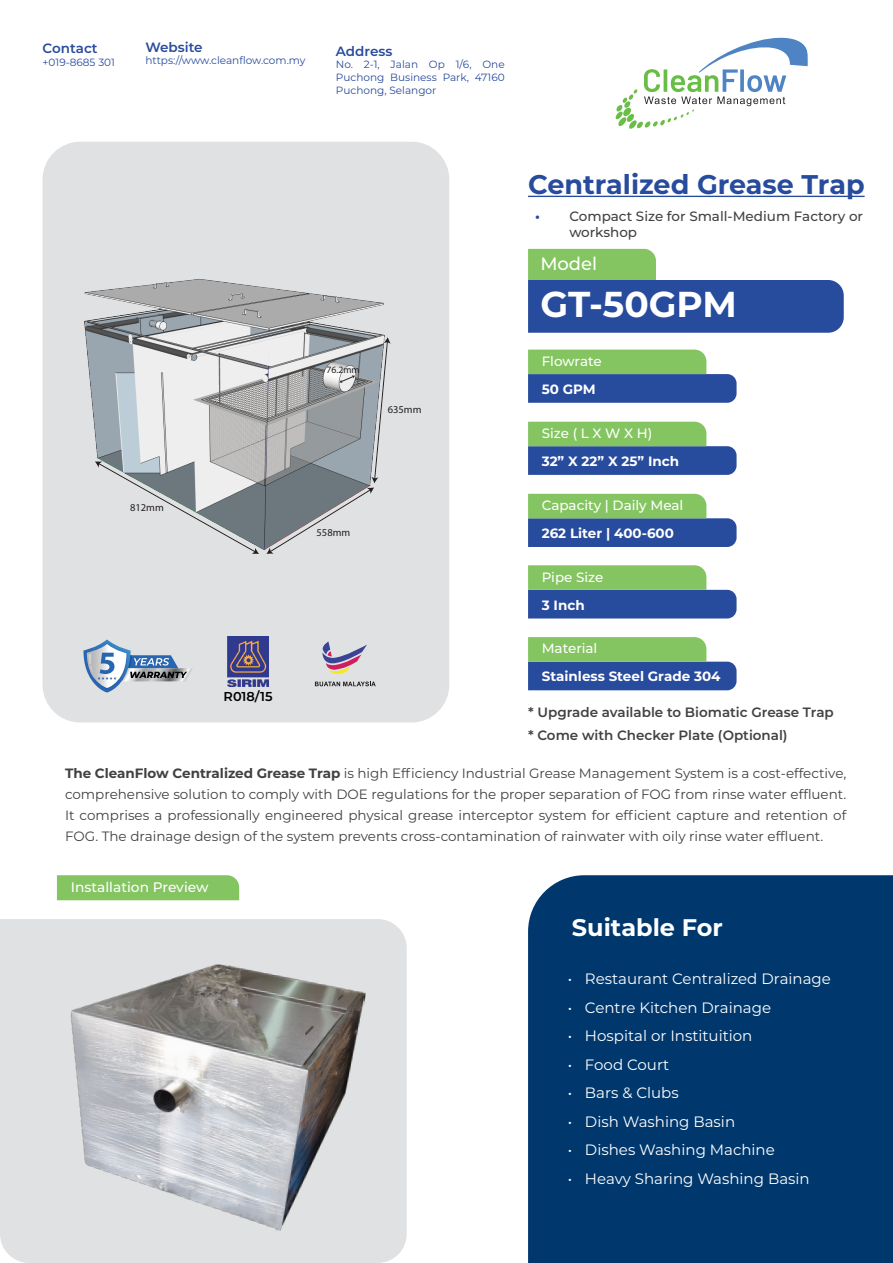
<style>
.page{position:relative;width:893px;height:1263px;background:#fff}
.page>*{position:absolute;margin:0;border:0;box-sizing:border-box;transform-origin:0 0}
.t1{font:700 36px "Montserrat";color:#fff}
.t2{font:700 27px "Montserrat";color:#274b9d}
.t3{font:700 24px "Montserrat";color:#fff}
.t4{font:500 18px "Montserrat";color:#fff}
.t5{font:15px/28.5px "Montserrat";color:#fff}
.t6{font:500 13.8px "Montserrat";color:#fff}
.t7{font:13.5px/21px "Montserrat";color:#414042;text-align:justify}
.t8{font:600 13.5px/23.7px "Montserrat";color:#414042}
.t9{font:700 13.5px "Montserrat";color:#fff}
.t10{font:500 13.5px "Montserrat";color:#fff}
.t11{font:500 13.5px/16.2px "Montserrat";color:#414042}
.t12{font:600 13.5px "Montserrat";color:#274b9d}
.t13{font:700 13.5px "Montserrat";color:#274b9d}
.t14{font:600 12.9px "Montserrat";color:#010101}
.t15{font:10.5px/12.6px "Montserrat";color:#274b9d;text-align:justify}
.t16{font:10.5px "Myriad Pro";color:#231f20}
.t17{font:9.75px "Myriad Pro";color:#231f20}
.s1{font-weight:700}
</style>
<div class="page">
<div style="left:0;top:919px;width:407px;height:344px;background:#e0e1e2"></div>
<svg style="left:528px;top:249px;width:316px;height:84px"></svg>
<div style="left:43px;top:142px;width:406px;height:580px;background:#e0e1e2;border-radius:38px"></div>
<hr style="left:528px;top:196px;width:337px;height:1px;background:#274b9d">
<svg style="left:528px;top:350px;width:209px;height:53px;background:#5b888d"></svg>
<svg style="left:528px;top:422px;width:209px;height:53px;background:#5c888d"></svg>
<svg style="left:528px;top:494px;width:209px;height:53px;background:#5c888d"></svg>
<svg style="left:528px;top:565px;width:209px;height:53px;background:#5d898d"></svg>
<svg style="left:528px;top:637px;width:209px;height:53px;background:#5c898d"></svg>
<svg style="left:83px;top:639px;width:109px;height:53px"></svg>
<img style="left:228px;top:636px;width:40px;height:50px">
<svg style="left:315px;top:681px;width:61px;height:5px"></svg>
<svg style="left:322px;top:641px;width:45px;height:33px"></svg>
<div style="left:528px;top:875px;width:365px;height:388px;background:#00386e"></div>
<div style="left:57px;top:875px;width:182px;height:25px;background:#84c561"></div>
<img style="left:50px;top:949px;width:317px;height:288px">
<img style="left:85px;top:278px;width:300px;height:272px">
<svg style="left:95px;top:461px;width:164px;height:93px"></svg>
<svg style="left:266px;top:337px;width:125px;height:217px"></svg>
<svg style="left:615px;top:37px;width:193px;height:92px"></svg>
<p class="t12" style="left:43px;top:39px;width:57px">Contact</p>
<p class="t15" style="left:43px;top:55px;width:74px">+019-8685 301</p>
<p class="t12" style="left:145px;top:38px;width:59px">Website</p>
<p class="t15" style="left:145px;top:54px;width:162px">https://www.cleanflow.com.my</p>
<p class="t12" style="left:336px;top:41px;width:58px">Address</p>
<p class="t15" style="left:336px;top:58px;width:170px">No. 2-1, Jalan Op 1/6, One Puchong Business Park, 47160<br>Puchong, Selangor</p>
<p class="t16" style="left:130px;top:501px;width:35px">812mm</p>
<p class="t17" style="left:326px;top:364px;width:35px">76.2mm</p>
<p class="t16" style="left:388px;top:403px;width:35px">635mm</p>
<p class="t16" style="left:317px;top:526px;width:35px">558mm</p>
<p class="t14" style="left:224px;top:687px;width:50px">R018/15</p>
<h2 class="t2" style="left:528px;top:165px;width:338px">Centralized Grease Trap</h2>
<p class="t11" style="left:569px;top:207px;width:295px">Compact Size for Small-Medium Factory or workshop</p>
<p class="t13" style="left:535px;top:206px;width:6px">•</p>
<h3 class="t4" style="left:540px;top:251px;width:58px">Model</h3>
<h1 class="t1" style="left:540px;top:279px;width:198px">GT-50GPM</h1>
<p class="t10" style="left:542px;top:352px;width:61px">Flowrate</p>
<p class="t9" style="left:542px;top:379px;width:56px">50 GPM</p>
<p class="t10" style="left:542px;top:424px;width:112px">Size ( L X W X H)</p>
<p class="t9" style="left:542px;top:451px;width:139px">32” X 22” X 25” Inch</p>
<p class="t10" style="left:542px;top:496px;width:143px">Capacity | Daily Meal</p>
<p class="t9" style="left:542px;top:524px;width:134px">262 Liter | 400-600</p>
<p class="t10" style="left:542px;top:567px;width:63px">Pipe Size</p>
<p class="t9" style="left:542px;top:595px;width:44px">3 Inch</p>
<p class="t10" style="left:542px;top:639px;width:57px">Material</p>
<p class="t9" style="left:542px;top:667px;width:180px">Stainless Steel Grade 304</p>
<p class="t8" style="left:528px;top:699px;width:307px">* Upgrade available to Biomatic Grease Trap * Come with Checker Plate (Optional)</p>
<p class="t7" style="left:65px;top:762px;width:783px"><span class="s1">The CleanFlow Centralized Grease Trap</span> is high Efficiency Industrial Grease Management System is a cost-effective, comprehensive solution to comply with DOE regulations for the proper separation of FOG from rinse water effluent.<br>It comprises a professionally engineered physical grease interceptor system for efficient capture and retention of FOG. The drainage design of the system prevents cross-contamination of rainwater with oily rinse water effluent.</p>
<p class="t6" style="left:71px;top:877px;width:139px">Installation Preview</p>
<h3 class="t3" style="left:572px;top:910px;width:153px">Suitable For</h3>
<p class="t5" style="left:585px;top:964px;width:247px">Restaurant Centralized Drainage<br>Centre Kitchen Drainage<br>Hospital or Instituition<br>Food Court<br>Bars &amp; Clubs<br>Dish Washing Basin<br>Dishes Washing Machine<br>Heavy Sharing Washing Basin</p>
<p class="t5" style="left:568px;top:964px;width:6px;text-align:justify">• • • • • • • •</p>
</div>
